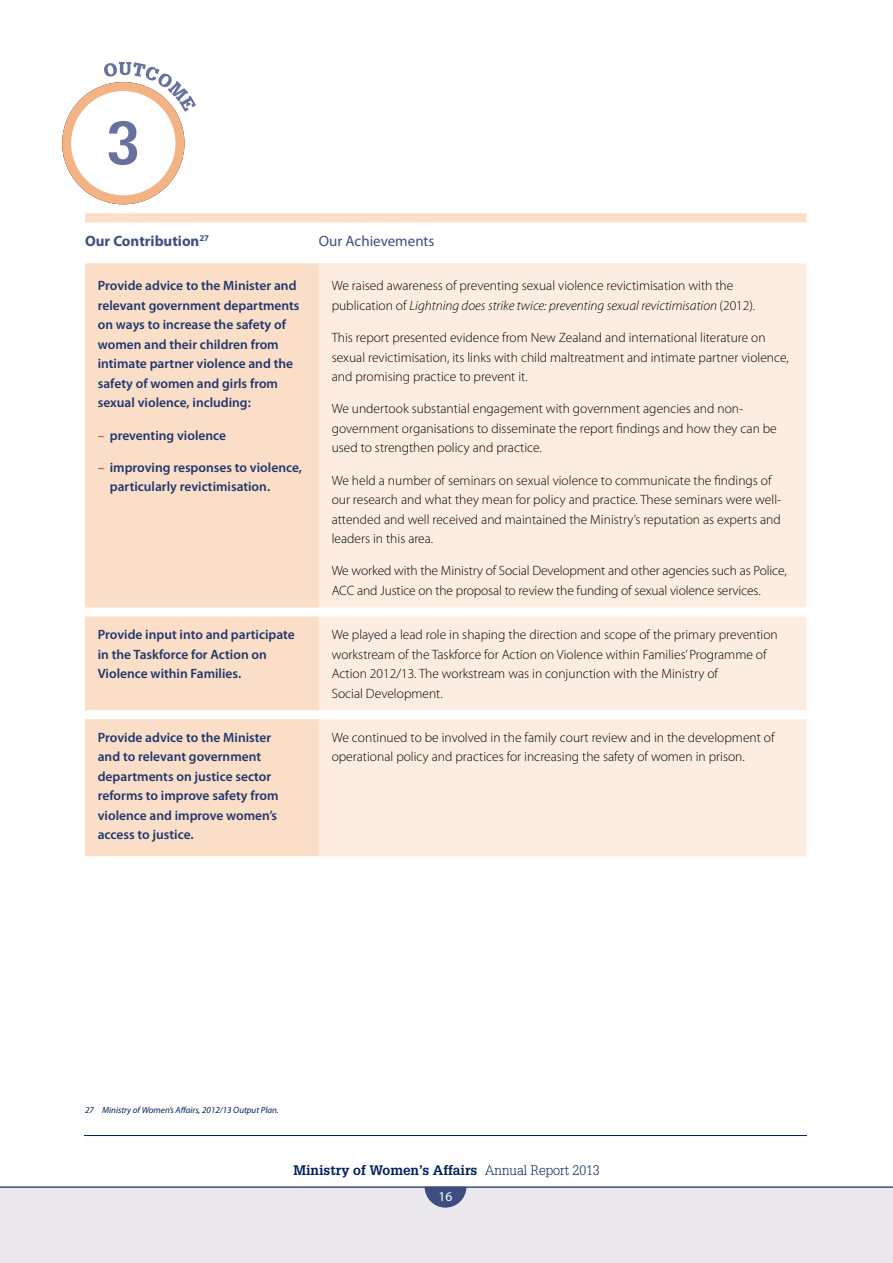
<style>
.page{position:relative;width:893px;height:1263px;background:#fff}
.page>*{position:absolute;margin:0;border:0;box-sizing:border-box;transform-origin:0 0}
.t1{font:700 59.7px "Glypha";color:#67719d}
.t2{font:700 15px "Myriad Pro";color:#3e4d7f}
.t3{font:15px "Myriad Pro";color:#3e4d7f}
.t4{font:300 13.5px/19.5px "Myriad Pro";color:#000}
.t5{font:600 13.5px/19.5px "Myriad Pro";color:#20366c}
.t6{font:700 13.5px "Glypha";color:#00215b}
.t7{font:13.5px "Myriad Pro";color:#fff}
.t8{font:italic 9px "Myriad Pro";color:#00215b}
.s1{color:#d84b49}
.s2{font-style:italic}
.s3{font-weight:300}
</style>
<div class="page">
<div style="left:0;top:1187px;width:893px;height:76px;background:#eae8ed"></div>
<svg style="left:425px;top:1188px;width:41px;height:19px"></svg>
<hr style="left:0;top:1186px;width:893px;height:2px;background:#3e4d7f">
<svg style="left:85px;top:213px;width:721px;height:643px;fill:#fbdec7"></svg>
<div style="left:319px;top:263px;width:487px;height:593px;background:#fdede0"></div>
<div style="left:85px;top:607px;width:234px;height:9px;background:#fff"></div>
<div style="left:319px;top:607px;width:487px;height:9px;background:#fff"></div>
<div style="left:85px;top:710px;width:234px;height:9px;background:#fff"></div>
<div style="left:319px;top:710px;width:487px;height:9px;background:#fff"></div>
<svg style="left:62px;top:62px;width:136px;height:160px"></svg>
<hr style="left:84px;top:1135px;width:723px;height:1px;background:#00215b">
<h1 class="t1" style="left:107px;top:106px;width:35px">3</h1>
<p class="t2" style="left:85px;top:231px;width:126px">Our Contribution<sup>27</sup></p>
<p class="t3" style="left:319px;top:232px;width:117px">Our Achievements</p>
<p class="t5" style="left:98px;top:276px;width:203px">Provide advice to the Minister and relevant government departments on ways to increase the safety of women and their children from intimate partner violence and the safety of women and girls from sexual violence, including:</p>
<p class="t5" style="left:98px;top:425px;width:130px"><span class="s1">–</span> preventing violence</p>
<p class="t5" style="left:110px;top:457px;width:194px;text-indent:-12px"><span class="s1">–</span> improving responses to violence, particularly revictimisation.</p>
<p class="t4" style="left:332px;top:276px;width:425px">We raised awareness of preventing sexual violence revictimisation with the publication of <span class="s2">Lightning does strike twice: preventing sexual revictimisation</span> (2012)<span class="s2">.</span></p>
<p class="t4" style="left:332px;top:328px;width:459px">This report presented evidence from New Zealand and international literature on sexual revictimisation, its links with child maltreatment and intimate partner violence, and promising practice to prevent it.</p>
<p class="t4" style="left:332px;top:399px;width:447px">We undertook substantial engagement with government agencies and non&shy;government organisations to disseminate the report findings and how they can be used to strengthen policy and practice.</p>
<p class="t4" style="left:332px;top:470px;width:451px">We held a number of seminars on sexual violence to communicate the findings of our research and what they mean for policy and practice. These seminars were well&shy;attended and well received and maintained the Ministry’s reputation as experts and leaders in this area.</p>
<p class="t4" style="left:332px;top:561px;width:456px">We worked with the Ministry of Social Development and other agencies such as Police,<br>ACC and Justice on the proposal to review the funding of sexual violence services.</p>
<p class="t5" style="left:98px;top:624px;width:199px">Provide input into and participate in the Taskforce for Action on<br>Violence within Families.</p>
<p class="t4" style="left:332px;top:625px;width:448px">We played a lead role in shaping the direction and scope of the primary prevention workstream of the Taskforce for Action on Violence within Families’ Programme of Action 2012/13. The workstream was in conjunction with the Ministry of<br>Social Development.</p>
<p class="t5" style="left:98px;top:727px;width:182px">Provide advice to the Minister and to relevant government departments on justice sector reforms to improve safety from violence and improve women’s access to justice.</p>
<p class="t4" style="left:332px;top:727px;width:444px">We continued to be involved in the family court review and in the development of operational policy and practices for increasing the safety of women in prison.</p>
<p class="t8" style="left:85px;top:1104px;width:195px">27 Ministry of Women’s Affairs, 2012/13 Output Plan.</p>
<p class="t6" style="left:293px;top:1161px;width:308px">Ministry of Women’s Affairs <span class="s3">Annual Report 2013</span></p>
<p class="t7" style="left:439px;top:1188px;width:15px">16</p>
</div>
